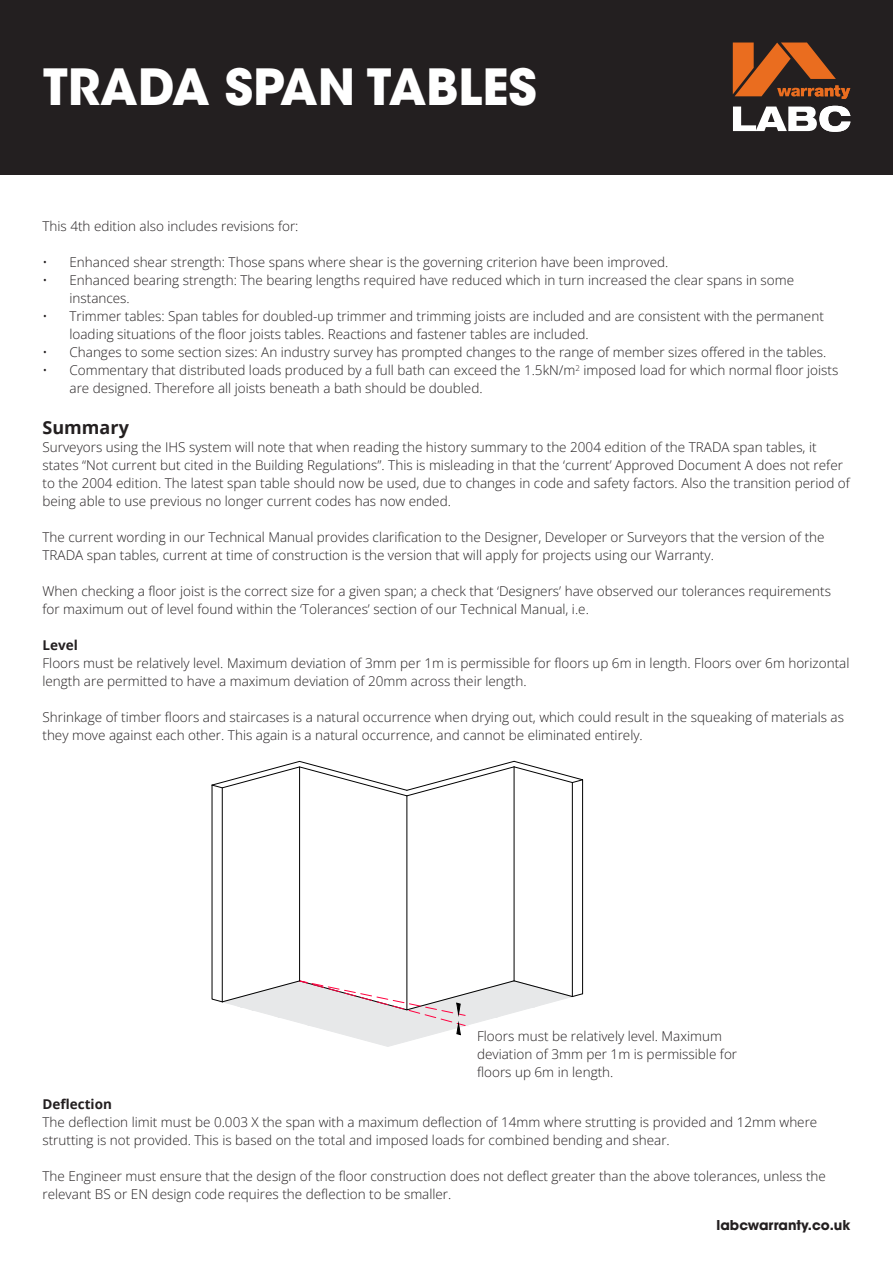
<style>
.page{position:relative;width:893px;height:1263px;background:#fff}
.page>*{position:absolute;margin:0;border:0;box-sizing:border-box;transform-origin:0 0}
.t1{font:700 49.5px "ITC Avant Garde Std";color:#fff}
.Heading{font:700 18px "Open Sans";color:#231f20}
.Main_Body_Text{font:300 13.5px/18px "Open Sans";color:#231f20}
.t2{font:700 13.5px "ITC Avant Garde Pro";color:#231f20}
.Sub_Heading{font:700 13.5px "Open Sans";color:#231f20}
</style>
<div class="page">
<div style="left:0;top:0;width:893px;height:174px;background:#231f20"></div>
<svg style="left:733px;top:106px;width:117px;height:26px"></svg>
<svg style="left:733px;top:43px;width:117px;height:56px"></svg>
<svg style="left:211px;top:760px;width:373px;height:287px"></svg>
<h1 class="t1" style="left:43px;top:55px;width:495px">TRADA SPAN TABLES</h1>
<p class="Main_Body_Text" style="left:43px;top:217px;width:257px">This 4th edition also includes revisions for:</p>
<p class="Main_Body_Text" style="left:43px;top:253px;width:627px">• Enhanced shear strength: Those spans where shear is the governing criterion have been improved.</p>
<p class="Main_Body_Text" style="left:70px;top:271px;width:726px;text-indent:-27px">• Enhanced bearing strength: The bearing lengths required have reduced which in turn increased the clear spans in some instances.</p>
<p class="Main_Body_Text" style="left:70px;top:307px;width:756px;text-indent:-27px">• Trimmer tables: Span tables for doubled-up trimmer and trimming joists are included and are consistent with the permanent loading situations of the floor joists tables. Reactions and fastener tables are included.</p>
<p class="Main_Body_Text" style="left:43px;top:343px;width:785px">• Changes to some section sizes: An industry survey has prompted changes to the range of member sizes offered in the tables.</p>
<p class="Main_Body_Text" style="left:70px;top:361px;width:770px;text-indent:-27px">• Commentary that distributed loads produced by a full bath can exceed the 1.5kN/m<sup>2</sup> imposed load for which normal floor joists are designed. Therefore all joists beneath a bath should be doubled.</p>
<p class="Heading" style="left:43px;top:415px;width:88px">Summary</p>
<p class="Main_Body_Text" style="left:43px;top:438px;width:809px">Surveyors using the IHS system will note that when reading the history summary to the 2004 edition of the TRADA span tables, it states “Not current but cited in the Building Regulations”. This is misleading in that the ‘current’ Approved Document A does not refer to the 2004 edition. The latest span table should now be used, due to changes in code and safety factors. Also the transition period of being able to use previous no longer current codes has now ended.</p>
<p class="Main_Body_Text" style="left:43px;top:528px;width:783px">The current wording in our Technical Manual provides clarification to the Designer, Developer or Surveyors that the version of the<br>TRADA span tables, current at time of construction is the version that will apply for projects using our Warranty.</p>
<p class="Main_Body_Text" style="left:43px;top:582px;width:790px">When checking a floor joist is the correct size for a given span; a check that ‘Designers’ have observed our tolerances requirements for maximum out of level found within the ‘Tolerances’ section of our Technical Manual, i.e.</p>
<p class="Sub_Heading" style="left:43px;top:635px;width:37px">Level</p>
<p class="Main_Body_Text" style="left:43px;top:654px;width:808px">Floors must be relatively level. Maximum deviation of 3mm per 1m is permissible for floors up 6m in length. Floors over 6m horizontal length are permitted to have a maximum deviation of 20mm across their length.</p>
<p class="Main_Body_Text" style="left:43px;top:708px;width:803px">Shrinkage of timber floors and staircases is a natural occurrence when drying out, which could result in the squeaking of materials as they move against each other. This again is a natural occurrence, and cannot be eliminated entirely.</p>
<p class="Main_Body_Text" style="left:477px;top:1026px;width:262px">Floors must be relatively level. Maximum deviation of 3mm per 1m is permissible for floors up 6m in length.</p>
<p class="Sub_Heading" style="left:43px;top:1095px;width:71px">Deflection</p>
<p class="Main_Body_Text" style="left:43px;top:1113px;width:776px">The deflection limit must be 0.003 X the span with a maximum deflection of 14mm where strutting is provided and 12mm where strutting is not provided. This is based on the total and imposed loads for combined bending and shear.</p>
<p class="Main_Body_Text" style="left:43px;top:1167px;width:785px">The Engineer must ensure that the design of the floor construction does not deflect greater than the above tolerances, unless the relevant BS or EN design code requires the deflection to be smaller.</p>
<p class="t2" style="left:716px;top:1216px;width:135px">labcwarranty.co.uk</p>
</div>
